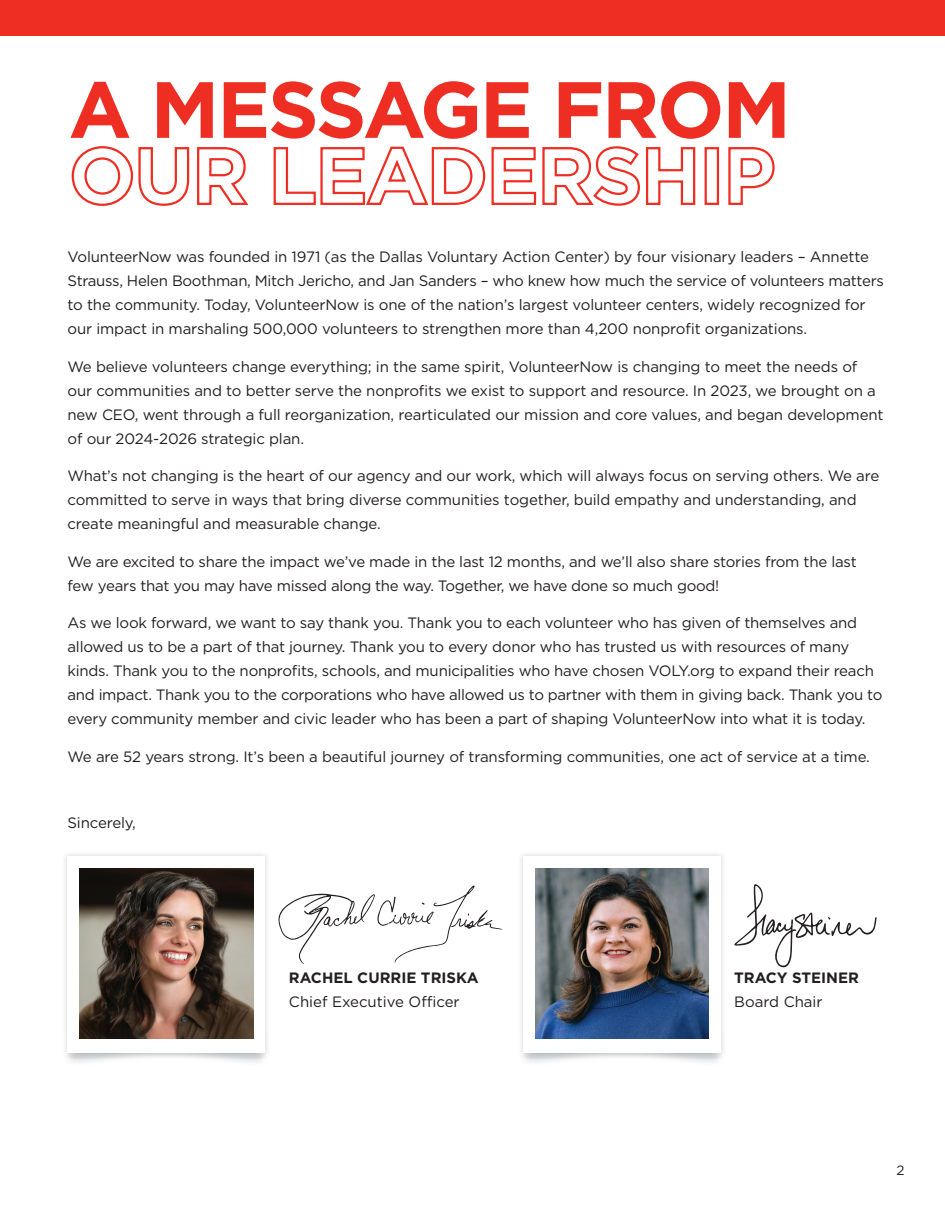
<style>
.page{position:relative;width:945px;height:1215px;background:#fff}
.page>*{position:absolute;margin:0;border:0;box-sizing:border-box;transform-origin:0 0}
.t1{font:700 79.5px/66px "Gotham";letter-spacing:-.03em;color:#ee2e22}
.t2{font:15px/24px "Gotham";letter-spacing:-.015em;color:#231f20}
.t3{font:700 15px/24px "Gotham";color:#231f20}
.t4{font:13.5px "Gotham";color:#231f20}
.s1{font-weight:700}
.s2{font-weight:400}
</style>
<div class="page">
<div style="left:68px;top:856px;width:197px;height:197px;background:#fff"></div>
<img style="left:79px;top:869px;width:174px;height:170px">
<div style="left:523px;top:856px;width:197px;height:197px;background:#fff"></div>
<img style="left:535px;top:869px;width:174px;height:170px">
<svg style="left:278px;top:885px;width:225px;height:79px"></svg>
<svg style="left:734px;top:884px;width:143px;height:84px"></svg>
<div style="left:0;top:0;width:945px;height:35px;background:#ee2e22"></div>
<p class="t1" style="left:69px;top:76px;width:724px">A MESSAGE FROM<br>OUR LEADERSHIP</p>
<p class="t2" style="left:68px;top:244px;width:818px">VolunteerNow was founded in 1971 (as the Dallas Voluntary Action Center) by four visionary leaders – Annette Strauss, Helen Boothman, Mitch Jericho, and Jan Sanders – who knew how much the service of volunteers matters to the community. Today, VolunteerNow is one of the nation’s largest volunteer centers, widely recognized for our impact in marshaling 500,000 volunteers to strengthen more than 4,200 nonprofit organizations.</p>
<p class="t2" style="left:68px;top:354px;width:818px">We believe volunteers change everything; in the same spirit, VolunteerNow is changing to meet the needs of our communities and to better serve the nonprofits we exist to support and resource. In 2023, we brought on a new CEO, went through a full reorganization, rearticulated our mission and core values, and began development of our 2024-2026 strategic plan.</p>
<p class="t2" style="left:68px;top:463px;width:813px">What’s not changing is the heart of our agency and our work, which will always focus on serving others. We are committed to serve in ways that bring diverse communities together, build empathy and understanding, and create meaningful and measurable change.</p>
<p class="t2" style="left:68px;top:549px;width:791px">We are excited to share the impact we’ve made in the last 12 months, and we’ll also share stories from the last few years that you may have missed along the way. Together, we have done so much good!</p>
<p class="t2" style="left:68px;top:610px;width:817px">As we look forward, we want to say thank you. Thank you to each volunteer who has given of themselves and allowed us to be a part of that journey. Thank you to every donor who has trusted us with resources of many kinds. Thank you to the nonprofits, schools, and municipalities who have chosen VOLY.org to expand their reach and impact. Thank you to the corporations who have allowed us to partner with them in giving back. Thank you to every community member and civic leader who has been a part of shaping VolunteerNow into what it is today.</p>
<p class="t2" style="left:68px;top:744px;width:804px">We are 52 years strong. It’s been a beautiful journey of transforming communities, one act of service at a time.</p>
<p class="t2" style="left:68px;top:810px;width:70px">Sincerely,</p>
<p class="t2" style="left:289px;top:965px;width:191px"><span class="s1">RACHEL CURRIE TRISKA<br></span>Chief Executive Officer</p>
<p class="t3" style="left:734px;top:965px;width:126px">TRACY STEINER<br><span class="s2">Board Chair</span></p>
<p class="t4" style="left:896px;top:1161px;width:10px">2</p>
</div>
